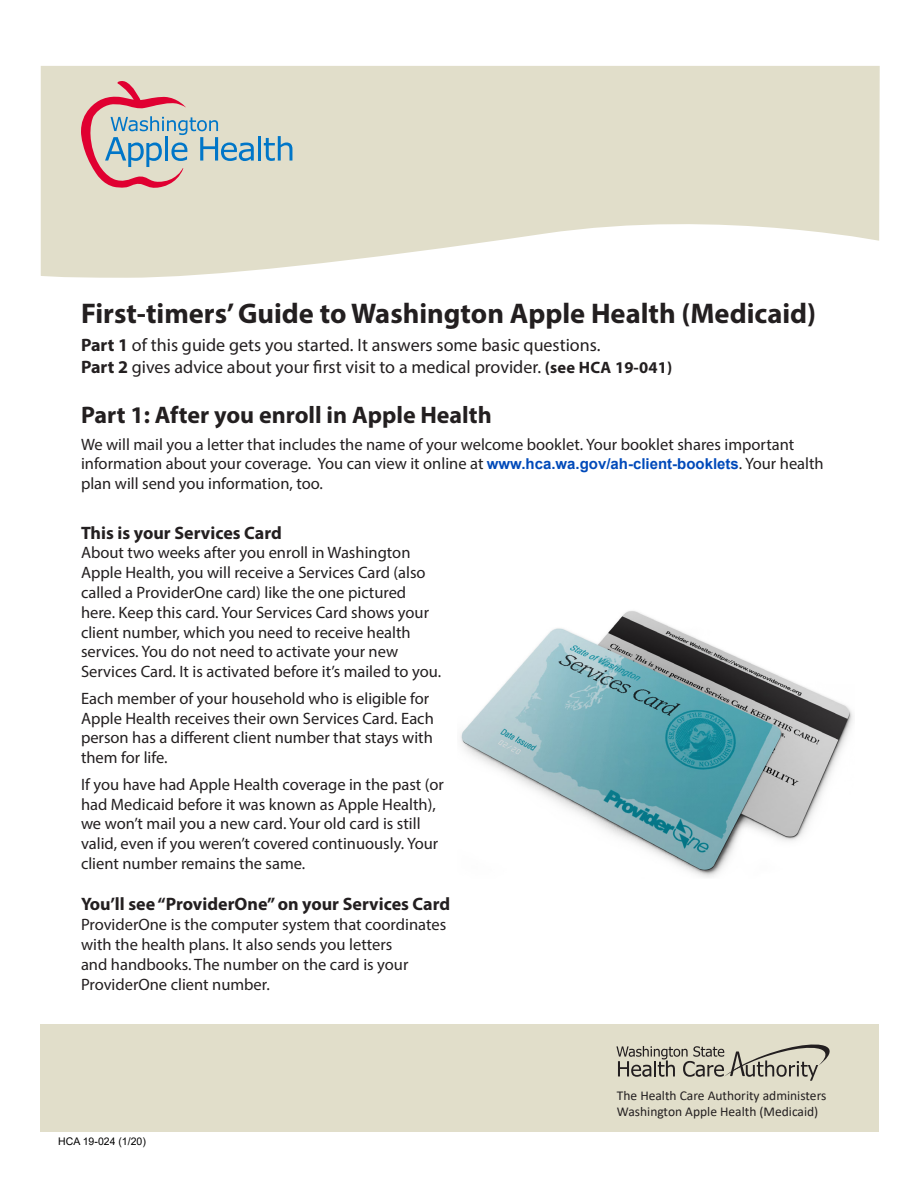
<style>
.page{position:relative;width:918px;height:1188px;background:#fff}
.page>*{position:absolute;margin:0;border:0;box-sizing:border-box;transform-origin:0 0}
.t1{font:700 28.5px "Myriad Pro";color:#231f20}
.t2{font:700 24px "Myriad Pro";color:#231f20}
.t3{font:18px "Myriad Pro";color:#231f20}
.t4{font:700 18px "Myriad Pro";color:#231f20}
.t5{font:16.5px/19.8px "Myriad Pro";color:#231f20}
.t6{font:13.5px/16.2px "Calibri";color:#231f20}
.t7{font:10.5px "Arial";color:#000}
.s1{font-weight:700}
.s2{font-weight:700;font-size:16.5px}
.s3{font-family:"Arial";font-weight:700;font-size:15px;color:#004aba}
</style>
<div class="page">
<img style="left:460px;top:611px;width:393px;height:266px">
<svg style="left:40px;top:66px;width:840px;height:212px;fill:#e1deca"></svg>
<div style="left:40px;top:1024px;width:839px;height:108px;background:#e1deca"></div>
<svg style="left:616px;top:1045px;width:214px;height:36px"></svg>
<hr style="left:258px;top:136px;width:3px;height:25px;background:#0076c8">
<svg style="left:264px;top:136px;width:28px;height:25px"></svg>
<svg style="left:81px;top:81px;width:173px;height:107px;background:#ccbdb9"></svg>
<p class="t1" style="left:81px;top:294px;width:737px">First-timers’ Guide to Washington Apple Health (Medicaid)</p>
<p class="t3" style="left:81px;top:334px;width:521px"><span class="s1">Part 1</span> of this guide gets you started. It answers some basic questions.</p>
<p class="t3" style="left:81px;top:355px;width:593px"><span class="s1">Part 2</span> gives advice about your first visit to a medical provider. <span class="s2">(see HCA 19-041)</span></p>
<p class="t2" style="left:81px;top:399px;width:412px">Part 1: After you enroll in Apple Health</p>
<p class="t5" style="left:81px;top:434px;width:744px">We will mail you a letter that includes the name of your welcome booklet. Your booklet shares important information about your coverage. You can view it online at <span class="s3">www.hca.wa.gov/ah-client-booklets</span>. Your health plan will send you information, too.</p>
<p class="t4" style="left:81px;top:521px;width:202px">This is your Services Card</p>
<p class="t5" style="left:81px;top:543px;width:362px">About two weeks after you enroll in Washington Apple Health, you will receive a Services Card (also called a ProviderOne card) like the one pictured here. Keep this card. Your Services Card shows your client number, which you need to receive health services. You do not need to activate your new Services Card. It is activated before it’s mailed to you.</p>
<p class="t5" style="left:81px;top:688px;width:354px">Each member of your household who is eligible for Apple Health receives their own Services Card. Each person has a different client number that stays with them for life.</p>
<p class="t5" style="left:81px;top:774px;width:364px">If you have had Apple Health coverage in the past (or had Medicaid before it was known as Apple Health), we won’t mail you a new card. Your old card is still valid, even if you weren’t covered continuously. Your client number remains the same.</p>
<p class="t4" style="left:81px;top:893px;width:371px">You’ll see “ProviderOne” on your Services Card</p>
<p class="t5" style="left:81px;top:914px;width:367px">ProviderOne is the computer system that coordinates with the health plans. It also sends you letters<br>and handbooks. The number on the card is your ProviderOne client number.</p>
<p class="t7" style="left:58px;top:1134px;width:89px">HCA 19-024 (1/20)</p>
<p class="t6" style="left:617px;top:1087px;width:211px">The Health Care Authority administers<br>Washington Apple Health (Medicaid)</p>
</div>
